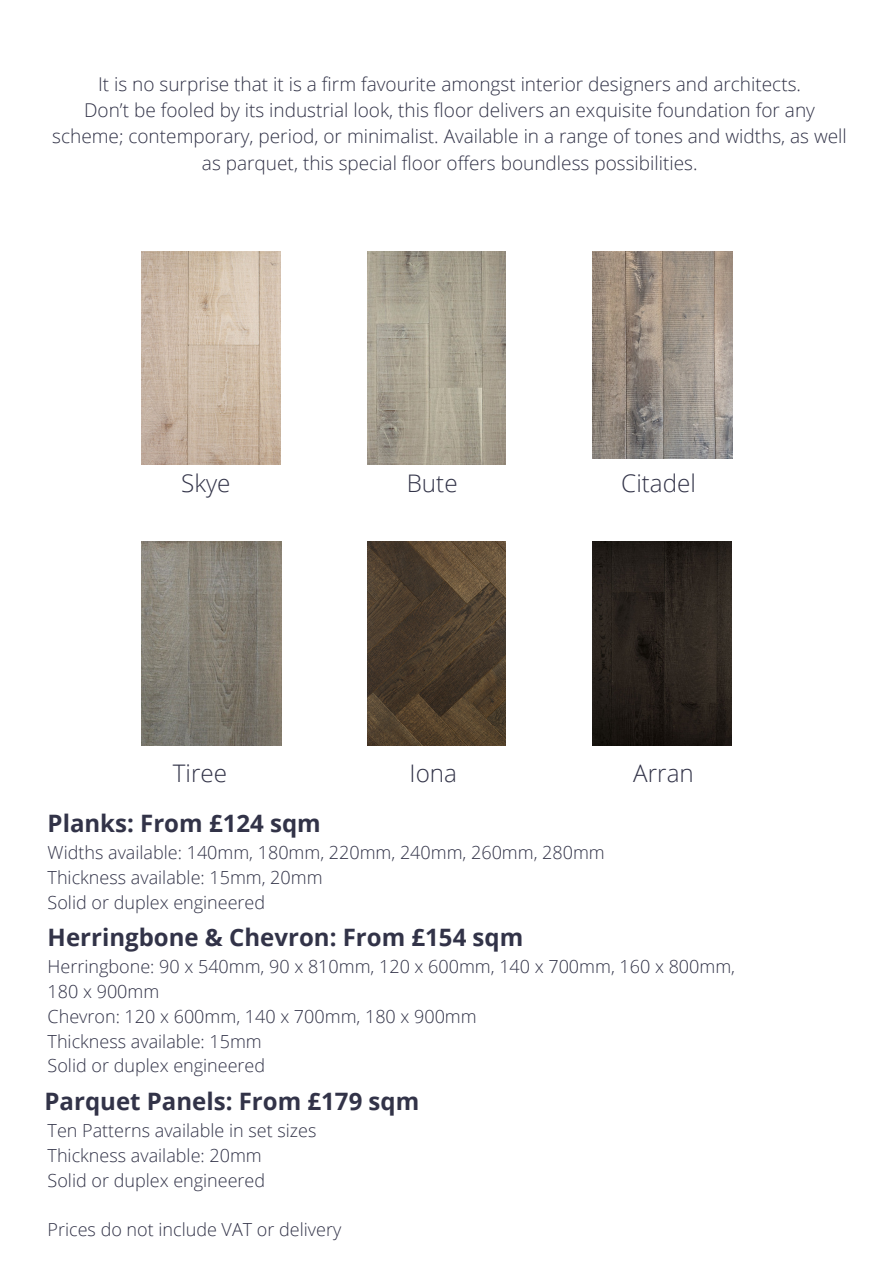
<style>
.page{position:relative;width:894px;height:1264px;background:#fff}
.page>*{position:absolute;margin:0;border:0;box-sizing:border-box;transform-origin:0 0}
.t1{font:300 24.15px "Open Sans";color:#323348}
.t2{font:700 24px "Open Sans";color:#323348}
.t3{font:300 19.05px/26.1px "Open Sans";color:#323348;text-align:center}
.t4{font:300 18px "Open Sans";color:#323348}
</style>
<div class="page">
<img style="left:141px;top:251px;width:139px;height:213px">
<img style="left:367px;top:251px;width:138px;height:213px">
<img style="left:367px;top:541px;width:138px;height:204px">
<img style="left:141px;top:541px;width:140px;height:204px">
<img style="left:592px;top:541px;width:139px;height:204px">
<img style="left:592px;top:251px;width:140px;height:207px">
<p class="t3" style="left:98px;top:71px;width:704px">It is no surprise that it is a firm favourite amongst interior designers and architects.</p>
<p class="t3" style="left:52px;top:97px;width:796px">Don’t be fooled by its industrial look, this floor delivers an exquisite foundation for any scheme; contemporary, period, or minimalist. Available in a range of tones and widths, as well as parquet, this special floor offers boundless possibilities.</p>
<p class="t1" style="left:181px;top:466px;width:51px">Skye</p>
<p class="t1" style="left:406px;top:466px;width:52px">Bute</p>
<p class="t1" style="left:621px;top:466px;width:76px">Citadel</p>
<p class="t1" style="left:173px;top:755px;width:56px">Tiree</p>
<p class="t1" style="left:409px;top:755px;width:49px">Iona</p>
<p class="t1" style="left:633px;top:755px;width:62px">Arran</p>
<p class="t2" style="left:48px;top:806px;width:274px">Planks: From £124 sqm</p>
<h2 class="t4" style="left:48px;top:840px;width:558px">Widths available: 140mm, 180mm, 220mm, 240mm, 260mm, 280mm</h2>
<p class="t4" style="left:48px;top:864px;width:276px">Thickness available: 15mm, 20mm</p>
<p class="t4" style="left:48px;top:889px;width:219px">Solid or duplex engineered</p>
<p class="t2" style="left:48px;top:920px;width:477px">Herringbone &amp; Chevron: From £154 sqm</p>
<h2 class="t4" style="left:48px;top:954px;width:688px">Herringbone: 90 x 540mm, 90 x 810mm, 120 x 600mm, 140 x 700mm, 160 x 800mm,</h2>
<h1 class="t4" style="left:48px;top:978px;width:113px">180 x 900mm</h1>
<p class="t4" style="left:48px;top:1003px;width:430px">Chevron: 120 x 600mm, 140 x 700mm, 180 x 900mm</p>
<p class="t4" style="left:48px;top:1028px;width:215px">Thickness available: 15mm</p>
<p class="t4" style="left:48px;top:1053px;width:219px">Solid or duplex engineered</p>
<h1 class="t2" style="left:45px;top:1084px;width:376px">Parquet Panels: From £179 sqm</h1>
<p class="t4" style="left:48px;top:1117px;width:270px">Ten Patterns available in set sizes</p>
<p class="t4" style="left:48px;top:1142px;width:215px">Thickness available: 20mm</p>
<p class="t4" style="left:48px;top:1167px;width:219px">Solid or duplex engineered</p>
<p class="t4" style="left:48px;top:1216px;width:295px">Prices do not include VAT or delivery</p>
</div>
